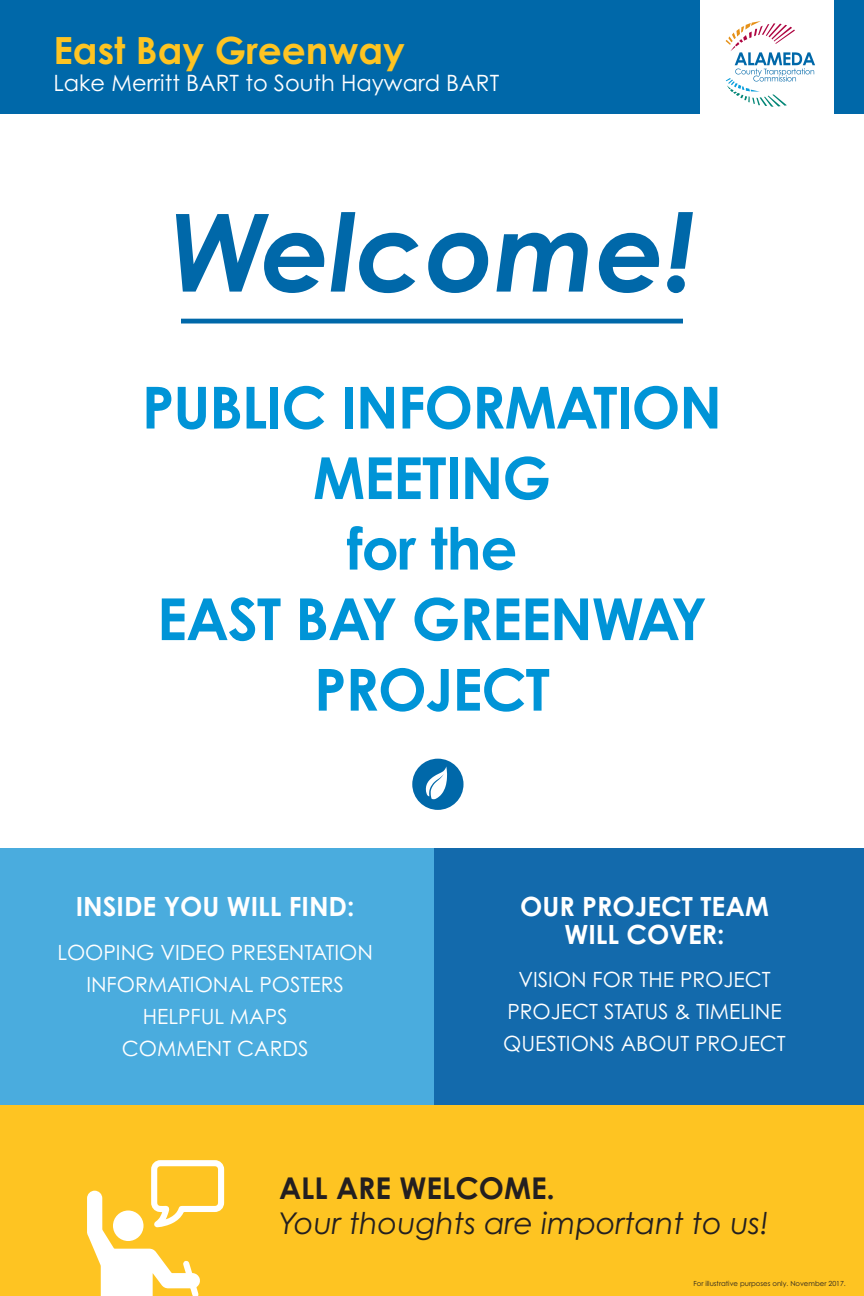
<style>
.page{position:relative;width:864px;height:1296px;background:#fff}
.page>*{position:absolute;margin:0;border:0;box-sizing:border-box;transform-origin:0 0}
.t1{font:italic 700 108px "Century Gothic";color:#0068a9}
.t2{font:700 58px/70.5px "Century Gothic";letter-spacing:-.02em;color:#0094d7;text-align:center}
.t3{font:700 37.5px "Century Gothic";color:#fec422}
.t4{font:italic 30px "Century Gothic";color:#231f20}
.t5{font:700 30px "Century Gothic";color:#231f20}
.t6{font:700 26.5px/27.5px "Century Gothic";color:#fff;text-align:center}
.t7{font:22.5px "Century Gothic";color:#fff}
.t8{font:21px/32px "Century Gothic";color:#fff;text-align:center}
.t9{font:7px "Century Gothic";color:#231f20}
</style>
<div class="page">
<div style="left:0;top:911px;width:864px;height:385px;background:#fec422"></div>
<svg style="left:87px;top:1160px;width:137px;height:136px"></svg>
<div style="left:113px;top:1210px;width:31px;height:31px;background:#fff;border-radius:50%"></div>
<div style="left:431px;top:848px;width:433px;height:257px;background:#136aac"></div>
<div style="left:0;top:848px;width:433px;height:257px;background:#4aacde"></div>
<div style="left:181px;top:319px;width:502px;height:5px;background:#0068a9"></div>
<div style="left:412px;top:759px;width:52px;height:51px;background:#0068a9;border-radius:50%"></div>
<svg style="left:426px;top:766px;width:21px;height:33px"></svg>
<div style="left:0;top:0;width:699px;height:114px;background:#0068a9"></div>
<div style="left:835px;top:0;width:29px;height:114px;background:#0068a9"></div>
<svg style="left:726px;top:21px;width:89px;height:86px"></svg>
<h3 class="t3" style="left:53px;top:27px;width:353px">East Bay Greenway</h3>
<p class="t7" style="left:53px;top:70px;width:447px">Lake Merritt BART to South Hayward BART</p>
<h1 class="t1" style="left:169px;top:184px;width:527px">Welcome!</h1>
<h2 class="t2" style="left:142px;top:371px;width:582px">PUBLIC INFORMATION<br>MEETING<br>for the<br>EAST BAY GREENWAY<br>PROJECT</h2>
<p class="t6" style="left:76px;top:893px;width:280px">INSIDE YOU WILL FIND:</p>
<p class="t8" style="left:57px;top:936px;width:317px">LOOPING VIDEO PRESENTATION<br>INFORMATIONAL POSTERS<br>HELPFUL MAPS<br>COMMENT CARDS</p>
<p class="t6" style="left:520px;top:893px;width:250px">OUR PROJECT TEAM<br>WILL COVER:</p>
<p class="t8" style="left:503px;top:964px;width:284px">VISION FOR THE PROJECT<br>PROJECT STATUS &amp; TIMELINE<br>QUESTIONS ABOUT PROJECT</p>
<h3 class="t5" style="left:279px;top:1170px;width:277px">ALL ARE WELCOME.</h3>
<h3 class="t4" style="left:279px;top:1205px;width:492px">Your thoughts are important to us!</h3>
<p class="t9" style="left:693px;top:1279px;width:154px">For illustrative purposes only. November 2017.</p>
</div>
